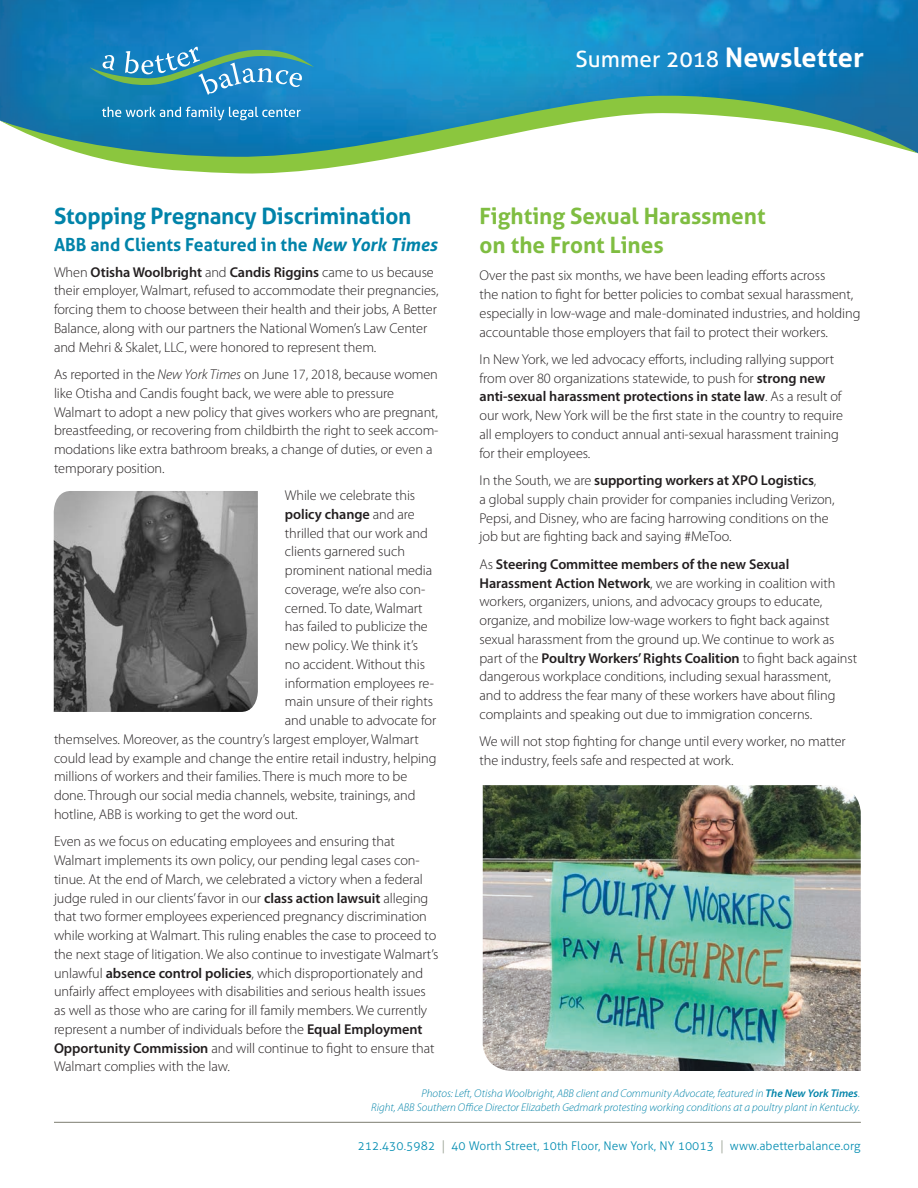
<style>
.page{position:relative;width:918px;height:1188px;background:#fff}
.page>*{position:absolute;margin:0;border:0;box-sizing:border-box;transform-origin:0 0}
.t1{font:700 22.5px/28.5px "Aller";color:#7fbd41}
.t2{font:700 22.5px "Aller";letter-spacing:-.01em;color:#0083a9}
.t3{font:22.5px "Aller";letter-spacing:.005em;color:#fff}
.t4{font:700 18px "Aller";color:#0083a9}
.Body_Copy{font:300 14.25px/18.8px "Myriad Pro";letter-spacing:-.005em;color:#231f20}
.t5{font:600 14.25px "Myriad Pro";letter-spacing:-.005em;color:#231f20}
.t6{font:300 12px "Aller";letter-spacing:.005em;color:#008cb1}
.Body_Copy-2{font:italic 300 11.25px/14.2px "Myriad Pro";color:#0083a9;text-align:right}
.s1{font-weight:700;font-size:27px}
.s2{font-style:italic}
.s3{font-weight:600}
.s4{font-weight:300}
.s5{font-size:13.8px;color:#99a193}
</style>
<div class="page">
<img style="left:0;top:0;width:918px;height:93px">
<svg style="left:0;top:93px;width:918px;height:81px"></svg>
<svg style="left:90px;top:47px;width:224px;height:48px;background:#3a95b8"></svg>
<svg style="left:102px;top:107px;width:199px;height:13px;background:#449ac9"></svg>
<hr style="left:54px;top:1122px;width:807px;height:1px;background:#94948a">
<img style="left:483px;top:785px;width:378px;height:286px">
<img style="left:54px;top:491px;width:204px;height:221px">
<p class="t3" style="left:575px;top:46px;width:290px">Summer 2018 <span class="s1">Newsletter</span></p>
<p class="t2" style="left:54px;top:203px;width:359px">Stopping Pregnancy Discrimination</p>
<p class="t4" style="left:54px;top:234px;width:385px">ABB and Clients Featured in the <span class="s2">New York Times</span></p>
<p class="Body_Copy" style="left:54px;top:263px;width:386px">When <span class="s3">Otisha Woolbright</span> and <span class="s3">Candis Riggins</span> came to us because their employer, Walmart, refused to accommodate their pregnancies, forcing them to choose between their health and their jobs, A Better Balance, along with our partners the National Women’s Law Center and Mehri &amp; Skalet, LLC, were honored to represent them.</p>
<p class="Body_Copy" style="left:54px;top:365px;width:386px">As reported in the <span class="s2">New York Times</span> on June 17, 2018, because women like Otisha and Candis fought back, we were able to pressure Walmart to adopt a new policy that gives workers who are pregnant, breastfeeding, or recovering from childbirth the right to seek accom&shy;modations like extra bathroom breaks, a change of duties, or even a temporary position.</p>
<p class="Body_Copy" style="left:285px;top:486px;width:132px">While we celebrate this</p>
<p class="t5" style="left:285px;top:506px;width:131px">policy change <span class="s4">and are</span></p>
<p class="Body_Copy" style="left:285px;top:524px;width:144px">thrilled that our work and</p>
<p class="Body_Copy" style="left:285px;top:543px;width:122px">clients garnered such</p>
<p class="Body_Copy" style="left:285px;top:561px;width:149px">prominent national media</p>
<p class="Body_Copy" style="left:285px;top:580px;width:142px">coverage, we’re also con-</p>
<p class="Body_Copy" style="left:285px;top:599px;width:139px">cerned. To date, Walmart</p>
<p class="Body_Copy" style="left:285px;top:618px;width:144px">has failed to publicize the</p>
<p class="Body_Copy" style="left:285px;top:636px;width:135px">new policy. We think it’s</p>
<p class="Body_Copy" style="left:285px;top:655px;width:142px">no accident. Without this</p>
<p class="Body_Copy" style="left:285px;top:674px;width:151px">information employees re-</p>
<p class="Body_Copy" style="left:285px;top:693px;width:150px">main unsure of their rights</p>
<p class="Body_Copy" style="left:285px;top:711px;width:153px">and unable to advocate for</p>
<p class="Body_Copy" style="left:54px;top:730px;width:366px">themselves. Moreover, as the country’s largest employer, Walmart</p>
<p class="Body_Copy" style="left:54px;top:749px;width:384px">could lead by example and change the entire retail industry, helping</p>
<p class="Body_Copy" style="left:54px;top:768px;width:355px">millions of workers and their families. There is much more to be</p>
<p class="Body_Copy" style="left:54px;top:786px;width:363px">done. Through our social media channels, website, trainings, and</p>
<p class="Body_Copy" style="left:54px;top:805px;width:245px">hotline, ABB is working to get the word out.</p>
<p class="Body_Copy" style="left:54px;top:832px;width:386px">Even as we focus on educating employees and ensuring that Walmart implements its own policy, our pending legal cases con&shy;tinue. At the end of March, we celebrated a victory when a federal judge ruled in our clients’ favor in our <span class="s3">class action lawsuit</span> alleging that two former employees experienced pregnancy discrimination while working at Walmart. This ruling enables the case to proceed to the next stage of litigation. We also continue to investigate Walmart’s unlawful <span class="s3">absence control policies</span>, which disproportionately and unfairly affect employees with disabilities and serious health issues as well as those who are caring for ill family members. We currently represent a number of individuals before the <span class="s3">Equal Employment Opportunity Commission</span> and will continue to fight to ensure that Walmart complies with the law.</p>
<p class="t1" style="left:480px;top:202px;width:288px">Fighting Sexual Harassment on the Front Lines</p>
<p class="Body_Copy" style="left:480px;top:266px;width:383px">Over the past six months, we have been leading efforts across<br>the nation to fight for better policies to combat sexual harassment, especially in low-wage and male-dominated industries, and holding accountable those employers that fail to protect their workers.</p>
<p class="Body_Copy" style="left:480px;top:350px;width:365px">In New York, we led advocacy efforts, including rallying support from over 80 organizations statewide, to push for <span class="s3">strong new anti-sexual harassment protections in state law</span>. As a result of our work, New York will be the first state in the country to require all employers to conduct annual anti-sexual harassment training for their employees.</p>
<p class="Body_Copy" style="left:480px;top:471px;width:357px">In the South, we are <span class="s3">supporting workers at XPO Logistics</span>,<br>a global supply chain provider for companies including Verizon, Pepsi, and Disney, who are facing harrowing conditions on the job but are fighting back and saying #MeToo.</p>
<p class="Body_Copy" style="left:480px;top:555px;width:379px">As <span class="s3">Steering Committee members of the new Sexual Harassment Action Network</span>, we are working in coalition with workers, organizers, unions, and advocacy groups to educate, organize, and mobilize low-wage workers to fight back against sexual harassment from the ground up. We continue to work as part of the <span class="s3">Poultry Workers’ Rights Coalition</span> to fight back against dangerous workplace conditions, including sexual harassment,<br>and to address the fear many of these workers have about filing complaints and speaking out due to immigration concerns.</p>
<p class="Body_Copy" style="left:480px;top:732px;width:368px">We will not stop fighting for change until every worker, no matter the industry, feels safe and respected at work.</p>
<p class="Body_Copy-2" style="left:371px;top:1086px;width:491px">Photos: Left, Otisha Woolbright, ABB client and Community Advocate, featured in <span class="s3">The New York Times</span>.<br>Right, ABB Southern Office Director Elizabeth Gedmark protesting working conditions at a poultry plant in Kentucky.</p>
<p class="t6" style="left:358px;top:1139px;width:505px">212.430.5982 <span class="s5">|</span> 40 Worth Street, 10th Floor, New York, NY 10013 <span class="s5">|</span> www.abetterbalance.org</p>
</div>
